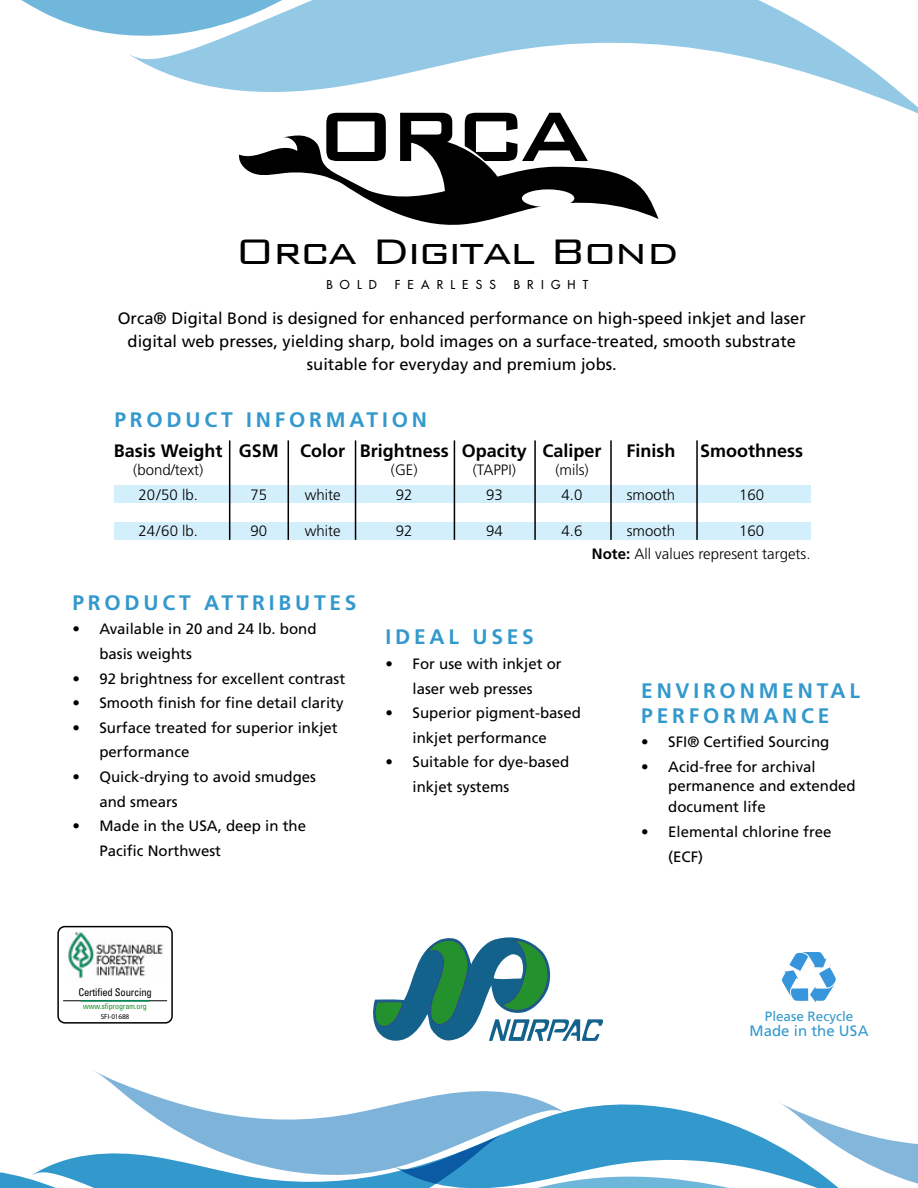
<style>
.page{position:relative;width:918px;height:1188px;background:#fff}
.page>*{position:absolute;margin:0;border:0;box-sizing:border-box;transform-origin:0 0}
.t1{font:500 93.45px "Bank Gothic";color:#000}
.t2{font:300 47.4px "Bank Gothic";letter-spacing:-.04em;color:#000}
.t3{font:300 44.85px "Bank Gothic";color:#000}
.t4{font:700 21px/25.2px "Frutiger";letter-spacing:.18em;color:#39c}
.t5{font:700 18px "Frutiger";color:#000}
.t6{font:16.5px/22.8px "Frutiger";color:#000;text-align:center}
.t7{font:15px/24.6px "Frutiger";color:#000}
.t8{font:300 15px/24.8px "Frutiger";color:#000;text-align:center}
.t9{font:15px "Frutiger";color:#39c}
.t10{font:13.5px "Frutiger";color:#39c}
.t11{font:12.45px "Futura";letter-spacing:.56em;color:#000}
.t12{font:12px "Futura";letter-spacing:.6em;color:#000}
.t13{font:condensed 10.65px "Univers";letter-spacing:-.02em;color:#000}
.t14{font:condensed 7.95px "Univers";letter-spacing:-.02em;color:#22912e}
.t15{font:7.2px "Myriad Pro";letter-spacing:-.02em;color:#000}
.s1{font-weight:700}
</style>
<div class="page">
<svg style="left:21px;top:0;width:105px;height:35px"></svg>
<svg style="left:126px;top:0;width:792px;height:114px;fill:#93c9e4"></svg>
<svg style="left:93px;top:1070px;width:451px;height:32px"></svg>
<svg style="left:0;top:1102px;width:918px;height:86px"></svg>
<svg style="left:373px;top:937px;width:230px;height:104px"></svg>
<svg style="left:782px;top:952px;width:54px;height:51px"></svg>
<div style="left:57px;top:926px;width:116px;height:98px;border:2px solid #000;border-radius:7px"></div>
<hr style="left:63px;top:1001px;width:104px;height:1px;background:#000">
<hr style="left:81px;top:1000px;width:68px;height:2px;background:#008752">
<img style="left:68px;top:932px;width:95px;height:47px">
<div style="left:157px;top:85px;width:608px;height:148px;background:#fff"></div>
<svg style="left:239px;top:135px;width:420px;height:90px"></svg>
<div style="left:522px;top:189px;width:52px;height:18px;background:#fff;border-radius:50%"></div>
<div style="left:114px;top:523px;width:697px;height:17px;background:#d4effc"></div>
<div style="left:114px;top:485px;width:697px;height:18px;background:#d4effc"></div>
<hr style="left:229px;top:440px;width:1px;height:100px;background:#000">
<hr style="left:288px;top:440px;width:1px;height:100px;background:#000">
<hr style="left:355px;top:440px;width:1px;height:100px;background:#000">
<hr style="left:454px;top:440px;width:1px;height:100px;background:#000">
<hr style="left:534px;top:440px;width:2px;height:100px;background:#000">
<hr style="left:610px;top:440px;width:2px;height:100px;background:#000">
<hr style="left:696px;top:440px;width:2px;height:100px;background:#000">
<h1 class="t1" style="left:315px;top:64px;width:278px">ORCA</h1>
<h2 class="t2" style="left:235px;top:215px;width:447px">Orca Digital Bond</h2>
<p class="t12" style="left:326px;top:277px;width:52px">BOLD</p>
<p class="t12" style="left:395px;top:277px;width:103px">FEARLESS</p>
<p class="t12" style="left:514px;top:277px;width:76px">BRIGHT</p>
<h3 class="t3" style="left:162px;top:219px;width:590px">Engineering Laser Bond</h3>
<p class="t11" style="left:326px;top:277px;width:53px">BOLD</p>
<p class="t11" style="left:394px;top:277px;width:103px">FEARLESS</p>
<p class="t11" style="left:514px;top:277px;width:77px">BRIGHT</p>
<p class="t6" style="left:118px;top:307px;width:690px">Orca® Digital Bond is designed for enhanced performance on high-speed inkjet and laser digital web presses, yielding sharp, bold images on a surface-treated, smooth substrate suitable for everyday and premium jobs.</p>
<h3 class="t4" style="left:114px;top:407px;width:314px">PRODUCT INFORMATION</h3>
<p class="t5" style="left:114px;top:440px;width:110px">Basis Weight</p>
<p class="t8" style="left:133px;top:458px;width:72px">(bond/text)<br>20/50 lb.</p>
<p class="t8" style="left:138px;top:519px;width:61px">24/60 lb.</p>
<p class="t5" style="left:300px;top:440px;width:46px">Color</p>
<p class="t8" style="left:305px;top:482px;width:37px">white</p>
<p class="t8" style="left:305px;top:518px;width:37px">white</p>
<p class="t5" style="left:360px;top:440px;width:90px">Brightness</p>
<p class="t8" style="left:391px;top:458px;width:28px">(GE)<br>92</p>
<p class="t8" style="left:396px;top:518px;width:18px">92</p>
<p class="t5" style="left:239px;top:440px;width:41px">GSM</p>
<p class="t8" style="left:251px;top:482px;width:18px">75</p>
<p class="t8" style="left:251px;top:518px;width:18px">90</p>
<p class="t5" style="left:462px;top:440px;width:67px">Opacity</p>
<p class="t8" style="left:473px;top:458px;width:45px">(TAPPI)<br>93</p>
<p class="t8" style="left:486px;top:518px;width:18px">94</p>
<p class="t5" style="left:543px;top:440px;width:61px">Caliper</p>
<p class="t8" style="left:555px;top:458px;width:35px">(mils)<br>4.0</p>
<p class="t8" style="left:562px;top:518px;width:22px">4.6</p>
<p class="t8" style="left:592px;top:541px;width:220px"><span class="s1">Note:</span> All values represent targets.</p>
<p class="t5" style="left:627px;top:440px;width:50px">Finish</p>
<p class="t8" style="left:627px;top:482px;width:50px">smooth</p>
<p class="t8" style="left:627px;top:518px;width:50px">smooth</p>
<p class="t5" style="left:700px;top:440px;width:104px">Smoothness</p>
<p class="t8" style="left:739px;top:482px;width:27px">160</p>
<p class="t8" style="left:739px;top:518px;width:27px">160</p>
<h3 class="t4" style="left:72px;top:590px;width:286px">PRODUCT ATTRIBUTES</h3>
<p class="t7" style="left:99px;top:617px;width:219px;text-indent:-27px">• Available in 20 and 24 lb. bond basis weights</p>
<p class="t7" style="left:72px;top:666px;width:274px">• 92 brightness for excellent contrast</p>
<p class="t7" style="left:72px;top:691px;width:273px">• Smooth finish for fine detail clarity</p>
<p class="t7" style="left:99px;top:715px;width:240px;text-indent:-27px">• Surface treated for superior inkjet performance</p>
<p class="t7" style="left:99px;top:765px;width:218px;text-indent:-27px">• Quick-drying to avoid smudges and smears</p>
<p class="t7" style="left:99px;top:814px;width:208px;text-indent:-27px">• Made in the USA, deep in the<br>Pacific Northwest</p>
<h3 class="t4" style="left:386px;top:625px;width:150px">IDEAL USES</h3>
<p class="t7" style="left:386px;top:652px;width:178px;text-align:center">• For use with inkjet or laser web presses</p>
<p class="t7" style="left:386px;top:701px;width:197px;text-align:center">• Superior pigment-based inkjet performance</p>
<p class="t7" style="left:413px;top:750px;width:158px;text-indent:-27px">• Suitable for dye-based inkjet systems</p>
<p class="t13" style="left:78px;top:985px;width:75px">Certified Sourcing</p>
<p class="t14" style="left:83px;top:1001px;width:65px">www.sfiprogram.org</p>
<p class="t15" style="left:101px;top:1012px;width:30px">SFI-01688</p>
<h3 class="t4" style="left:641px;top:678px;width:220px">ENVIRONMENTAL<br>PERFORMANCE</h3>
<p class="t7" style="left:641px;top:730px;width:190px">• SFI® Certified Sourcing</p>
<p class="t7" style="left:668px;top:758px;width:189px;line-height:18.6px;text-indent:-27px">• Acid-free for archival permanence and extended</p>
<p class="t7" style="left:668px;top:795px;width:99px">document life</p>
<p class="t7" style="left:668px;top:819px;width:165px;line-height:25.2px;text-indent:-27px">• Elemental chlorine free (ECF)</p>
<p class="t10" style="left:765px;top:1009px;width:90px">Please Recycle</p>
<p class="t9" style="left:750px;top:1022px;width:120px">Made in the USA</p>
</div>
